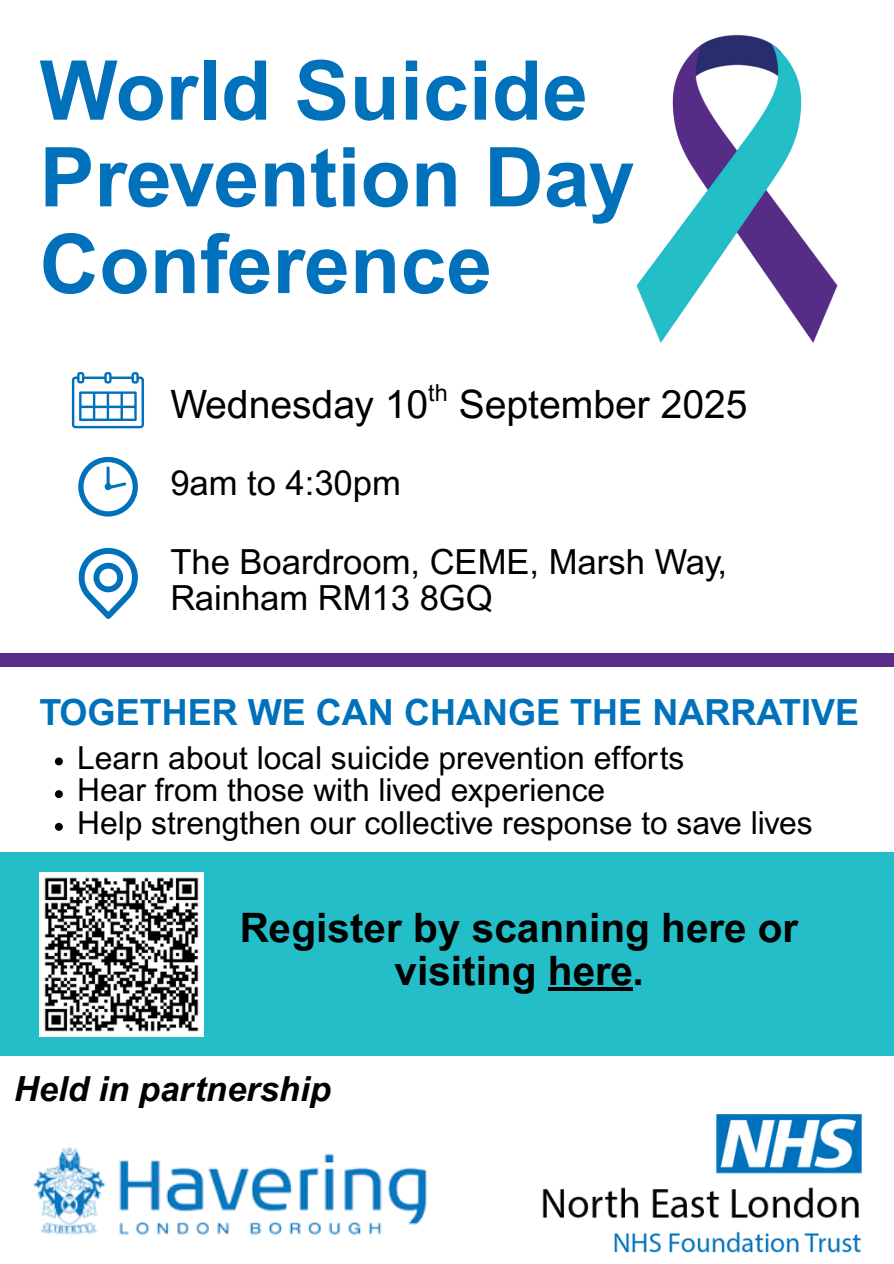
<style>
.page{position:relative;width:894px;height:1264px;background:#fff}
.page>*{position:absolute;margin:0;border:0;box-sizing:border-box;transform-origin:0 0}
.t1{font:700 82.5px/86.7px "Arial MT Pro";color:#0171bb}
.t2{font:700 40.5px/42.8px "Arial MT Pro";color:#000;text-align:center}
.t3{font:39px "Arial MT Pro";color:#000}
.t4{font:700 36px "Arial MT Pro";color:#0171bb}
.t5{font:34.5px/36px "Arial MT Pro";color:#000}
.t6{font:italic 700 34.5px "Arial MT Pro";color:#000}
.t7{font:31.65px "Arial MT Pro";color:#000}
.t8{font:23.4px "Arial MT Pro";color:#000}
</style>
<div class="page">
<img style="left:636px;top:34px;width:202px;height:309px">
<svg style="left:72px;top:372px;width:72px;height:56px"></svg>
<svg style="left:78px;top:457px;width:60px;height:59px"></svg>
<svg style="left:79px;top:548px;width:59px;height:71px"></svg>
<img style="left:542px;top:1114px;width:318px;height:139px">
<img style="left:33px;top:1146px;width:394px;height:89px">
<div style="left:0;top:852px;width:893px;height:204px;background:#24bec9"></div>
<div style="left:0;top:653px;width:893px;height:14px;background:#562d89"></div>
<img style="left:40px;top:872px;width:164px;height:164px">
<svg style="left:55px;top:757px;width:8px;height:8px"></svg>
<svg style="left:55px;top:790px;width:8px;height:8px"></svg>
<svg style="left:55px;top:822px;width:8px;height:8px"></svg>
<hr style="left:547px;top:987px;width:85px;height:3px;background:#000">
<p class="t1" style="left:40px;top:58px;width:596px">World Suicide<br>Prevention Day<br>Conference</p>
<p class="t8" style="left:428px;top:384px;width:21px">th</p>
<p class="t3" style="left:170px;top:389px;width:578px">Wednesday 10 September 2025</p>
<h6 class="t5" style="left:170px;top:469px;width:232px">9am to 4:30pm</h6>
<p class="t5" style="left:170px;top:548px;width:558px">The Boardroom, CEME, Marsh Way,<br>Rainham RM13 8GQ</p>
<p class="t4" style="left:39px;top:698px;width:821px">TOGETHER WE CAN CHANGE THE NARRATIVE</p>
<h4 class="t7" style="left:77px;top:745px;width:608px">Learn about local suicide prevention efforts</h4>
<p class="t7" style="left:77px;top:778px;width:529px">Hear from those with lived experience</p>
<p class="t7" style="left:77px;top:811px;width:736px">Help strengthen our collective response to save lives</p>
<p class="t2" style="left:240px;top:911px;width:560px">Register by scanning here or visiting here.</p>
<h2 class="t6" style="left:14px;top:1076px;width:318px">Held in partnership</h2>
</div>
